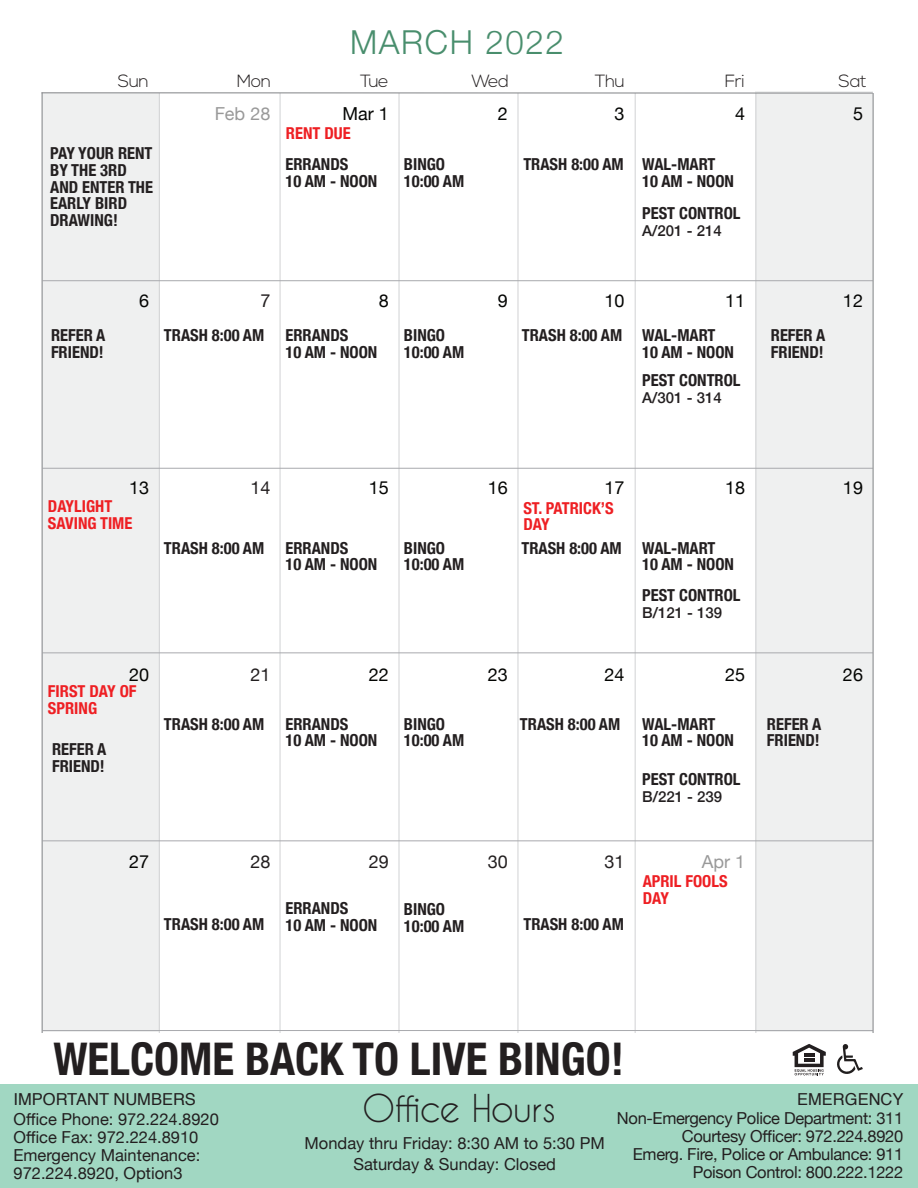
<style>
.page{position:relative;width:918px;height:1188px;background:#fff}
.page>*{position:absolute;margin:0;border:0;box-sizing:border-box;transform-origin:0 0}
.t1{font:700 condensed 45px "Helvetica Neue";color:#231f20}
.t2{font:36px "Caviar Dreams";letter-spacing:-.02em;color:#231f20}
.t3{font:300 33px "Helvetica Neue";letter-spacing:.05em;color:#498e6d}
.t4{font:17.85px "Helvetica Neue";color:#040503}
.t5{font:17.85px "Helvetica Neue";color:#231f20}
.t6{font:17.85px "Helvetica Neue";color:#999}
.t7{font:300 17.7px "Nexa";letter-spacing:-.025em;color:#231f20}
.t8{font:700 condensed 16.5px/16.8px "Helvetica Neue";color:#231f20}
.t9{font:16.5px "Helvetica Neue";color:#231f20}
.t10{font:16.5px "Helvetica Neue";letter-spacing:-.02em;color:#231f20}
.t11{font:16.5px "Helvetica";color:#231f20}
.t12{font:700 condensed 16.35px/16.6px "Helvetica Neue";color:#ee1f23}
.t13{font:500 15px "Helvetica Neue";color:#231f20}
</style>
<div class="page">
<div style="left:42px;top:94px;width:117px;height:938px;background:#eff0f0"></div>
<div style="left:756px;top:91px;width:117px;height:941px;background:#eff0f0"></div>
<hr style="left:756px;top:93px;width:1px;height:939px;background:#d1d2d4">
<hr style="left:635px;top:93px;width:1px;height:939px;background:#d1d2d4">
<hr style="left:518px;top:93px;width:1px;height:939px;background:#d1d2d4">
<hr style="left:399px;top:93px;width:1px;height:939px;background:#d1d2d4">
<hr style="left:280px;top:93px;width:1px;height:939px;background:#d1d2d4">
<hr style="left:159px;top:93px;width:1px;height:939px;background:#d1d2d4">
<hr style="left:43px;top:280px;width:830px;height:1px;background:#a8a9ad">
<hr style="left:43px;top:468px;width:830px;height:1px;background:#a8a9ad">
<hr style="left:43px;top:652px;width:830px;height:1px;background:#a8a9ad">
<hr style="left:43px;top:840px;width:830px;height:1px;background:#a8a9ad">
<hr style="left:43px;top:1030px;width:830px;height:1px;background:#a8a9ad">
<hr style="left:41px;top:92px;width:832px;height:1px;background:#808285">
<hr style="left:873px;top:93px;width:1px;height:939px;background:#808285">
<hr style="left:42px;top:93px;width:1px;height:939px;background:#808285">
<div style="left:0;top:1085px;width:918px;height:103px;background:#a1d7c2"></div>
<svg style="left:793px;top:1044px;width:33px;height:31px"></svg>
<svg style="left:837px;top:1044px;width:26px;height:30px"></svg>
<p class="t3" style="left:350px;top:15px;width:215px">MARCH 2022</p>
<p class="t7" style="left:118px;top:71px;width:33px">Sun</p>
<p class="t7" style="left:237px;top:71px;width:36px">Mon</p>
<p class="t7" style="left:360px;top:71px;width:30px">Tue</p>
<p class="t7" style="left:472px;top:71px;width:39px">Wed</p>
<p class="t7" style="left:595px;top:71px;width:31px">Thu</p>
<p class="t7" style="left:725px;top:71px;width:21px">Fri</p>
<p class="t7" style="left:839px;top:71px;width:30px">Sat</p>
<p class="t8" style="left:50px;top:144px;width:104px">PAY YOUR RENT<br>BY THE 3RD<br>AND ENTER THE<br>EARLY BIRD<br>DRAWING!</p>
<p class="t6" style="left:215px;top:101px;width:57px">Feb 28</p>
<p class="t4" style="left:342px;top:101px;width:48px">Mar 1</p>
<p class="t12" style="left:286px;top:123px;width:66px">RENT DUE</p>
<p class="t8" style="left:286px;top:155px;width:64px">ERRANDS</p>
<p class="t8" style="left:286px;top:171px;width:93px">10 AM - NOON</p>
<p class="t8" style="left:404px;top:155px;width:43px">BINGO</p>
<p class="t8" style="left:404px;top:171px;width:62px">10:00 AM</p>
<p class="t8" style="left:51px;top:326px;width:56px">REFER A<br>FRIEND!</p>
<p class="t4" style="left:139px;top:288px;width:12px">6</p>
<p class="t5" style="left:260px;top:288px;width:12px">7</p>
<p class="t8" style="left:164px;top:326px;width:102px">TRASH 8:00 AM</p>
<p class="t4" style="left:379px;top:288px;width:12px">8</p>
<p class="t8" style="left:286px;top:326px;width:64px">ERRANDS</p>
<p class="t8" style="left:286px;top:343px;width:93px">10 AM - NOON</p>
<p class="t8" style="left:404px;top:326px;width:43px">BINGO</p>
<p class="t8" style="left:404px;top:343px;width:62px">10:00 AM</p>
<p class="t4" style="left:498px;top:101px;width:12px">2</p>
<p class="t4" style="left:614px;top:101px;width:12px">3</p>
<p class="t8" style="left:523px;top:155px;width:102px">TRASH 8:00 AM</p>
<p class="t4" style="left:735px;top:101px;width:12px">4</p>
<p class="t8" style="left:642px;top:155px;width:75px">WAL-MART</p>
<p class="t8" style="left:642px;top:171px;width:93px">10 AM - NOON</p>
<p class="t8" style="left:642px;top:204px;width:100px">PEST CONTROL</p>
<p class="t13" style="left:642px;top:218px;width:81px">A/201 - 214</p>
<p class="t4" style="left:498px;top:288px;width:12px">9</p>
<p class="t4" style="left:604px;top:288px;width:22px">10</p>
<p class="t8" style="left:522px;top:326px;width:102px">TRASH 8:00 AM</p>
<p class="t4" style="left:725px;top:288px;width:22px">11</p>
<p class="t8" style="left:642px;top:326px;width:75px">WAL-MART</p>
<p class="t8" style="left:642px;top:343px;width:93px">10 AM - NOON</p>
<p class="t8" style="left:642px;top:370px;width:100px">PEST CONTROL</p>
<p class="t13" style="left:642px;top:385px;width:81px">A/301 - 314</p>
<p class="t4" style="left:853px;top:101px;width:12px">5</p>
<p class="t8" style="left:771px;top:326px;width:56px">REFER A<br>FRIEND!</p>
<p class="t4" style="left:843px;top:288px;width:22px">12</p>
<p class="t4" style="left:129px;top:475px;width:22px">13</p>
<p class="t12" style="left:48px;top:497px;width:86px">DAYLIGHT<br>SAVING TIME</p>
<p class="t5" style="left:250px;top:475px;width:22px">14</p>
<p class="t8" style="left:164px;top:538px;width:102px">TRASH 8:00 AM</p>
<p class="t4" style="left:369px;top:475px;width:22px">15</p>
<p class="t8" style="left:286px;top:538px;width:64px">ERRANDS</p>
<p class="t8" style="left:286px;top:555px;width:93px">10 AM - NOON</p>
<p class="t8" style="left:404px;top:538px;width:43px">BINGO</p>
<p class="t8" style="left:404px;top:555px;width:62px">10:00 AM</p>
<p class="t4" style="left:129px;top:662px;width:22px">20</p>
<p class="t12" style="left:48px;top:682px;width:90px">FIRST DAY OF<br>SPRING</p>
<p class="t8" style="left:52px;top:740px;width:56px">REFER A<br>FRIEND!</p>
<p class="t5" style="left:250px;top:662px;width:22px">21</p>
<p class="t8" style="left:164px;top:714px;width:102px">TRASH 8:00 AM</p>
<p class="t4" style="left:369px;top:662px;width:22px">22</p>
<p class="t8" style="left:286px;top:714px;width:64px">ERRANDS</p>
<p class="t8" style="left:286px;top:731px;width:93px">10 AM - NOON</p>
<p class="t8" style="left:404px;top:714px;width:43px">BINGO</p>
<p class="t8" style="left:404px;top:731px;width:62px">10:00 AM</p>
<p class="t4" style="left:488px;top:475px;width:22px">16</p>
<p class="t4" style="left:604px;top:475px;width:22px">17</p>
<p class="t12" style="left:523px;top:498px;width:92px">ST. PATRICK’S<br>DAY</p>
<p class="t8" style="left:521px;top:538px;width:102px">TRASH 8:00 AM</p>
<p class="t4" style="left:725px;top:475px;width:22px">18</p>
<p class="t8" style="left:642px;top:538px;width:75px">WAL-MART</p>
<p class="t8" style="left:642px;top:555px;width:93px">10 AM - NOON</p>
<p class="t8" style="left:642px;top:585px;width:100px">PEST CONTROL</p>
<p class="t13" style="left:642px;top:600px;width:82px">B/121 - 139</p>
<p class="t4" style="left:488px;top:662px;width:22px">23</p>
<p class="t4" style="left:604px;top:662px;width:22px">24</p>
<p class="t8" style="left:520px;top:714px;width:102px">TRASH 8:00 AM</p>
<p class="t4" style="left:725px;top:662px;width:22px">25</p>
<p class="t8" style="left:642px;top:714px;width:75px">WAL-MART</p>
<p class="t8" style="left:642px;top:731px;width:93px">10 AM - NOON</p>
<p class="t8" style="left:642px;top:770px;width:100px">PEST CONTROL</p>
<p class="t13" style="left:642px;top:785px;width:82px">B/221 - 239</p>
<p class="t4" style="left:129px;top:849px;width:22px">27</p>
<p class="t5" style="left:250px;top:849px;width:22px">28</p>
<p class="t5" style="left:369px;top:849px;width:22px">29</p>
<p class="t5" style="left:488px;top:849px;width:22px">30</p>
<p class="t5" style="left:604px;top:849px;width:22px">31</p>
<p class="t8" style="left:286px;top:899px;width:64px">ERRANDS</p>
<p class="t8" style="left:286px;top:916px;width:93px">10 AM - NOON</p>
<p class="t8" style="left:404px;top:900px;width:43px">BINGO</p>
<p class="t8" style="left:404px;top:917px;width:62px">10:00 AM</p>
<p class="t8" style="left:164px;top:914px;width:102px">TRASH 8:00 AM</p>
<p class="t8" style="left:524px;top:914px;width:102px">TRASH 8:00 AM</p>
<p class="t6" style="left:702px;top:849px;width:45px">Apr 1</p>
<p class="t12" style="left:643px;top:872px;width:86px">APRIL FOOLS<br>DAY</p>
<p class="t4" style="left:843px;top:475px;width:22px">19</p>
<p class="t8" style="left:767px;top:714px;width:56px">REFER A<br>FRIEND!</p>
<p class="t4" style="left:843px;top:662px;width:22px">26</p>
<p class="t1" style="left:53px;top:1022px;width:572px">WELCOME BACK TO LIVE BINGO!</p>
<p class="t11" style="left:14px;top:1087px;width:184px">IMPORTANT NUMBERS</p>
<p class="t9" style="left:14px;top:1107px;width:207px">Office Phone: 972.224.8920</p>
<p class="t9" style="left:14px;top:1125px;width:186px">Office Fax: 972.224.8910</p>
<p class="t9" style="left:14px;top:1143px;width:188px">Emergency Maintenance:</p>
<p class="t9" style="left:14px;top:1161px;width:171px">972.224.8920, Option3</p>
<p class="t2" style="left:362px;top:1087px;width:195px">Office Hours</p>
<p class="t11" style="left:797px;top:1086px;width:108px">EMERGENCY</p>
<p class="t10" style="left:617px;top:1107px;width:288px">Non-Emergency Police Department: 311</p>
<p class="t10" style="left:682px;top:1125px;width:223px">Courtesy Officer: 972.224.8920</p>
<p class="t10" style="left:633px;top:1143px;width:272px">Emerg. Fire, Police or Ambulance: 911</p>
<p class="t10" style="left:693px;top:1161px;width:212px">Poison Control: 800.222.1222</p>
<p class="t9" style="left:305px;top:1132px;width:302px">Monday thru Friday: 8:30 AM to 5:30 PM</p>
<p class="t9" style="left:353px;top:1153px;width:204px">Saturday &amp; Sunday: Closed</p>
</div>
